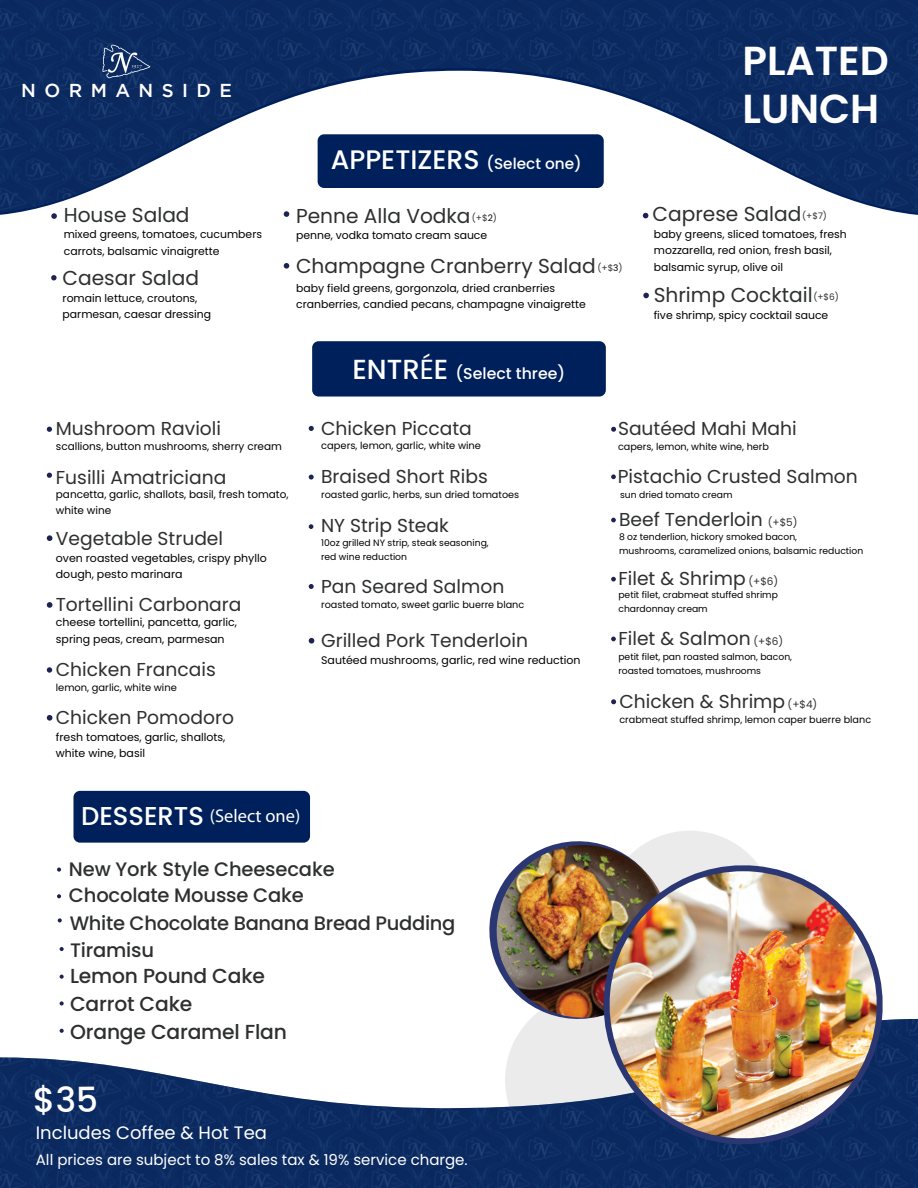
<style>
.page{position:relative;width:918px;height:1188px;background:#fff}
.page>*{position:absolute;margin:0;border:0;box-sizing:border-box;transform-origin:0 0}
.t1{font:600 40.5px/48.6px "Poppins";color:#fff}
.t2{font:500 25.8px "Poppins";color:#fff}
.t3{font:500 20.25px "Poppins";letter-spacing:-.01em;color:#2e2f2f}
.t4{font:20.1px "Poppins";color:#2e2f2f}
.t5{font:500 19.5px/27.5px "Poppins";letter-spacing:-.01em;color:#2e2f2f}
.t6{font:18.75px "Poppins";color:#2e2f2f}
.t7{font:500 18.75px "Gotham";letter-spacing:.45em;color:#fff}
.t8{font:18.45px "Myriad Pro";color:#fff}
.t9{font:18px "Poppins";color:#fff}
.t10{font:500 15.75px "Poppins";color:#fff}
.t11{font:500 15.3px "Poppins";color:#fff}
.t12{font:15px "Poppins";color:#fff}
.t13{font:10.95px/16.5px "Poppins";color:#000}
.t14{font:10.8px/16.4px "Poppins";color:#000}
.t15{font:10.5px/15.8px "Poppins";color:#000}
.t16{font:9.9px "Poppins";color:#000}
.t17{font:9.6px "Poppins";color:#000}
.t18{font:9.15px/13.8px "Poppins";color:#000}
.t19{font:9px "Poppins";color:#2e2f2f}
.s1{font-size:26.85px}
.s2{color:#000}
.s3{font-size:27.6px}
.s4{font-weight:400;font-size:27.6px}
.s5{font-size:10.5px}
</style>
<div class="page">
<img style="left:0;top:0;width:918px;height:213px">
<svg style="left:102px;top:45px;width:48px;height:33px;background:#354f7c"></svg>
<div style="left:312px;top:341px;width:294px;height:56px;background:#00205b;border-radius:6px"></div>
<div style="left:318px;top:134px;width:286px;height:54px;background:#00205b;border-radius:6px"></div>
<svg style="left:643px;top:213px;width:5px;height:5px"></svg>
<svg style="left:643px;top:293px;width:6px;height:5px"></svg>
<svg style="left:51px;top:275px;width:6px;height:5px"></svg>
<svg style="left:284px;top:263px;width:5px;height:6px"></svg>
<svg style="left:284px;top:211px;width:5px;height:6px"></svg>
<svg style="left:51px;top:213px;width:6px;height:6px"></svg>
<div style="left:73px;top:791px;width:237px;height:52px;background:#00205b;border-radius:6px"></div>
<svg style="left:60px;top:1001px;width:4px;height:5px"></svg>
<svg style="left:60px;top:947px;width:4px;height:4px"></svg>
<svg style="left:57px;top:868px;width:4px;height:4px"></svg>
<svg style="left:60px;top:975px;width:4px;height:4px"></svg>
<svg style="left:57px;top:894px;width:4px;height:4px"></svg>
<svg style="left:58px;top:918px;width:4px;height:4px"></svg>
<img style="left:0;top:1019px;width:918px;height:169px">
<svg style="left:611px;top:577px;width:5px;height:5px"></svg>
<svg style="left:611px;top:637px;width:5px;height:4px"></svg>
<svg style="left:611px;top:474px;width:5px;height:5px"></svg>
<svg style="left:309px;top:638px;width:5px;height:6px"></svg>
<svg style="left:611px;top:427px;width:5px;height:5px"></svg>
<svg style="left:309px;top:584px;width:5px;height:5px"></svg>
<svg style="left:309px;top:524px;width:4px;height:5px"></svg>
<svg style="left:611px;top:518px;width:5px;height:4px"></svg>
<svg style="left:309px;top:475px;width:5px;height:5px"></svg>
<svg style="left:611px;top:699px;width:5px;height:5px"></svg>
<svg style="left:47px;top:427px;width:5px;height:5px"></svg>
<svg style="left:47px;top:473px;width:5px;height:5px"></svg>
<svg style="left:47px;top:667px;width:5px;height:6px"></svg>
<svg style="left:309px;top:426px;width:5px;height:5px"></svg>
<svg style="left:47px;top:602px;width:5px;height:6px"></svg>
<svg style="left:47px;top:535px;width:5px;height:6px"></svg>
<svg style="left:47px;top:715px;width:5px;height:6px"></svg>
<svg style="left:478px;top:832px;width:196px;height:198px"></svg>
<img style="left:486px;top:845px;width:156px;height:183px">
<div style="left:604px;top:831px;width:172px;height:172px;background:#ebebeb;border-radius:50%"></div>
<svg style="left:597px;top:858px;width:292px;height:293px"></svg>
<img style="left:603px;top:871px;width:280px;height:274px">
<svg style="left:35px;top:1085px;width:61px;height:30px;background:#0c2b61"></svg>
<h3 class="t7" style="left:21px;top:80px;width:212px">NORMANSIDE</h3>
<h3 class="t4" style="left:64px;top:204px;width:127px">House Salad</h3>
<p class="t14" style="left:64px;top:227px;width:200px">mixed greens, tomatoes, cucumbers carrots, balsamic vinaigrette</p>
<h3 class="t4" style="left:63px;top:266px;width:138px">Caesar Salad</h3>
<p class="t14" style="left:63px;top:290px;width:150px">romain lettuce, croutons, parmesan, caesar dressing</p>
<h3 class="t11" style="left:331px;top:155px;width:253px"><span class="s1">APPETIZERS</span> (Select one)</h3>
<h1 class="t1" style="left:743px;top:36px;width:148px">PLATED<br>LUNCH</h1>
<h3 class="t4" style="left:653px;top:202px;width:150px">Caprese Salad</h3>
<p class="t14" style="left:654px;top:226px;width:194px">baby greens, sliced tomatoes, fresh mozzarella, red onion, fresh basil, balsamic syrup, olive oil</p>
<h3 class="t4" style="left:296px;top:204px;width:176px">Penne Alla Vodka</h3>
<p class="t19" style="left:472px;top:212px;width:27px">(+$<span class="s2">2</span>)</p>
<p class="t19" style="left:802px;top:210px;width:26px">(+$7)</p>
<p class="t14" style="left:296px;top:228px;width:193px">penne, vodka tomato cream sauce</p>
<h3 class="t4" style="left:296px;top:254px;width:301px">Champagne Cranberry Salad</h3>
<p class="t14" style="left:296px;top:280px;width:291px">baby field greens, gorgonzola, dried cranberries cranberries, candied pecans, champagne vinaigrette</p>
<p class="t19" style="left:597px;top:263px;width:27px">(+$<span class="s2">3</span>)</p>
<h3 class="t4" style="left:654px;top:283px;width:160px">Shrimp Cocktail</h3>
<p class="t14" style="left:654px;top:307px;width:176px">five shrimp, spicy cocktail sauce</p>
<p class="t19" style="left:813px;top:292px;width:27px">(+$6)</p>
<h3 class="t10" style="left:352px;top:365px;width:214px"><span class="s3">ENTR</span><span class="s4">É</span><span class="s3">E</span> (Select three)</h3>
<h3 class="t6" style="left:56px;top:417px;width:167px">Mushroom Ravioli</h3>
<p class="t15" style="left:56px;top:439px;width:228px">scallions, button mushrooms, sherry cream</p>
<h3 class="t6" style="left:56px;top:466px;width:172px">Fusilli Amatriciana</h3>
<p class="t15" style="left:56px;top:487px;width:234px">pancetta, garlic, shallots, basil, fresh tomato, white wine</p>
<h3 class="t6" style="left:56px;top:527px;width:169px">Vegetable Strudel</h3>
<p class="t13" style="left:56px;top:550px;width:213px">oven roasted vegetables, crispy phyllo dough, pesto marinara</p>
<h3 class="t6" style="left:56px;top:594px;width:187px">Tortellini Carbonara</h3>
<p class="t13" style="left:56px;top:614px;width:183px">cheese tortellini, pancetta, garlic, spring peas, cream, parmesan</p>
<h3 class="t6" style="left:56px;top:659px;width:161px">Chicken Francais</h3>
<p class="t16" style="left:56px;top:682px;width:122px">lemon, garlic, white wine</p>
<h3 class="t6" style="left:56px;top:707px;width:180px">Chicken Pomodoro</h3>
<p class="t13" style="left:56px;top:729px;width:171px">fresh tomatoes, garlic, shallots, white wine, basil</p>
<h3 class="t6" style="left:321px;top:417px;width:152px">Chicken Piccata</h3>
<p class="t16" style="left:321px;top:440px;width:161px">capers, lemon, garlic, white wine</p>
<h3 class="t6" style="left:321px;top:465px;width:168px">Braised Short Ribs</h3>
<p class="t17" style="left:321px;top:489px;width:200px">roasted garlic, herbs, sun dried tomatoes</p>
<h3 class="t6" style="left:618px;top:417px;width:180px">Sautéed Mahi Mahi</h3>
<p class="t17" style="left:618px;top:441px;width:153px">capers, lemon, white wine, herb</p>
<h3 class="t6" style="left:618px;top:465px;width:242px">Pistachio Crusted Salmon</h3>
<p class="t18" style="left:620px;top:488px;width:114px">sun dried tomato cream</p>
<h3 class="t6" style="left:619px;top:509px;width:180px">Beef Tenderloin <span class="s5">(+$5)</span></h3>
<h3 class="t6" style="left:321px;top:515px;width:129px">NY Strip Steak</h3>
<p class="t18" style="left:321px;top:536px;width:169px">10oz grilled NY strip, steak seasoning, red wine reduction</p>
<p class="t18" style="left:619px;top:530px;width:246px">8 oz tenderlion, hickory smoked bacon,<br>mushrooms, caramelized onions, balsamic reduction</p>
<h3 class="t6" style="left:321px;top:575px;width:185px">Pan Seared Salmon</h3>
<p class="t17" style="left:321px;top:599px;width:205px">roasted tomato, sweet garlic buerre blanc</p>
<h3 class="t6" style="left:321px;top:629px;width:208px">Grilled Pork Tenderloin</h3>
<p class="t13" style="left:321px;top:652px;width:261px">Sautéed mushrooms, garlic, red wine reduction</p>
<h3 class="t6" style="left:618px;top:568px;width:161px">Filet &amp; Shrimp <span class="s5">(+$6)</span></h3>
<p class="t18" style="left:618px;top:588px;width:161px">petit filet, crabmeat stuffed shrimp chardonnay cream</p>
<h3 class="t6" style="left:618px;top:627px;width:166px">Filet &amp; Salmon <span class="s5">(+$6)</span></h3>
<p class="t18" style="left:618px;top:650px;width:175px">petit filet, pan roasted salmon, bacon, roasted tomatoes, mushrooms</p>
<h3 class="t6" style="left:619px;top:690px;width:200px">Chicken &amp; Shrimp <span class="s5">(+$4)</span></h3>
<p class="t17" style="left:619px;top:714px;width:253px">crabmeat stuffed shrimp, lemon caper buerre blanc</p>
<h2 class="t2" style="left:81px;top:801px;width:125px">DESSERTS</h2>
<h3 class="t8" style="left:210px;top:805px;width:92px">(Select one)</h3>
<h3 class="t5" style="left:69px;top:856px;width:267px">New York Style Cheesecake</h3>
<h3 class="t5" style="left:69px;top:882px;width:388px">Chocolate Mousse Cake<br>White Chocolate Banana Bread Pudding</h3>
<h3 class="t5" style="left:70px;top:936px;width:86px">Tiramisu</h3>
<h3 class="t3" style="left:70px;top:964px;width:196px">Lemon Pound Cake</h3>
<h3 class="t3" style="left:70px;top:992px;width:124px">Carrot Cake</h3>
<h3 class="t3" style="left:70px;top:1020px;width:218px">Orange Caramel Flan</h3>
<h3 class="t9" style="left:36px;top:1122px;width:233px">Includes Coffee &amp; Hot Tea</h3>
<h3 class="t12" style="left:36px;top:1151px;width:433px">All prices are subject to 8% sales tax &amp; 19% service charge.</h3>
</div>
